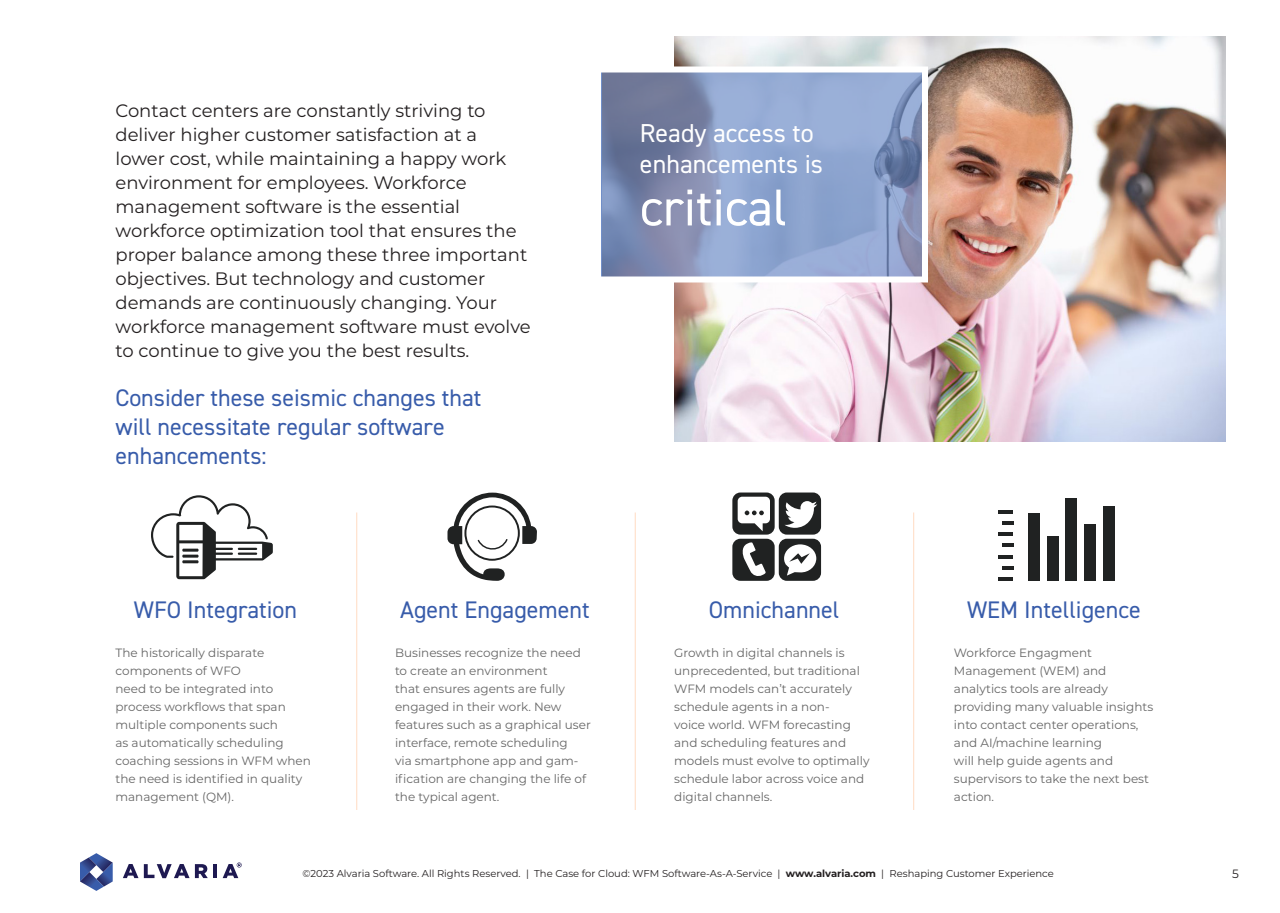
<style>
.page{position:relative;width:1280px;height:913px;background:#fff}
.page>*{position:absolute;margin:0;border:0;box-sizing:border-box;transform-origin:0 0}
.Quote_over_image{font:52px "DIN2014";color:#fff}
.Quote_over_image-2{font:26px/31.2px "DIN2014";color:#fff}
.Subhead-blu{font:24px/28.8px "DIN2014";color:#385caa}
.Body{font:18px/24px "Montserrat";color:#231f20}
.Icon_sections{font:12px/18px "Montserrat";color:#666}
.t1{font:12px "Montserrat";color:#231f20}
.t2{font:10px "Montserrat";color:#231f20}
.s1{font-weight:700}
</style>
<div class="page">
<svg style="left:123px;top:864px;width:15px;height:14px"></svg>
<svg style="left:144px;top:864px;width:64px;height:14px"></svg>
<hr style="left:213px;top:864px;width:4px;height:14px;background:#1e1951">
<svg style="left:80px;top:853px;width:33px;height:38px"></svg>
<svg style="left:223px;top:863px;width:19px;height:15px"></svg>
<svg style="left:151px;top:495px;width:122px;height:84px"></svg>
<svg style="left:448px;top:493px;width:89px;height:88px"></svg>
<svg style="left:732px;top:493px;width:89px;height:88px"></svg>
<div style="left:1103px;top:506px;width:11px;height:75px;background:#202222"></div>
<div style="left:1085px;top:525px;width:11px;height:56px;background:#202222"></div>
<div style="left:1066px;top:499px;width:11px;height:82px;background:#202222"></div>
<div style="left:1047px;top:536px;width:11px;height:45px;background:#202222"></div>
<div style="left:1028px;top:514px;width:12px;height:67px;background:#202222"></div>
<hr style="left:999px;top:577px;width:14px;height:4px;background:#202222">
<hr style="left:1002px;top:566px;width:11px;height:4px;background:#202222">
<hr style="left:999px;top:555px;width:14px;height:3px;background:#202222">
<hr style="left:1002px;top:543px;width:11px;height:4px;background:#202222">
<hr style="left:999px;top:532px;width:14px;height:4px;background:#202222">
<hr style="left:1002px;top:521px;width:11px;height:4px;background:#202222">
<hr style="left:999px;top:510px;width:14px;height:4px;background:#202222">
<hr style="left:356px;top:512px;width:1px;height:298px;background:#ff6a00">
<hr style="left:635px;top:512px;width:1px;height:298px;background:#ff6a00">
<hr style="left:913px;top:512px;width:1px;height:298px;background:#ff6a00">
<img style="left:674px;top:36px;width:552px;height:405px">
<img style="left:602px;top:73px;width:319px;height:202px">
<div style="left:595px;top:66px;width:333px;height:216px;border:6px solid #fff"></div>
<p class="Body" style="left:116px;top:98px;width:417px">Contact centers are constantly striving to deliver higher customer satisfaction at a lower cost, while maintaining a happy work environment for employees. Workforce management software is the essential workforce optimization tool that ensures the proper balance among these three important objectives. But technology and customer demands are continuously changing. Your workforce management software must evolve to continue to give you the best results.</p>
<p class="Subhead-blu" style="left:116px;top:383px;width:367px">Consider these seismic changes that will necessitate regular software enhancements:</p>
<p class="Quote_over_image-2" style="left:640px;top:117px;width:185px">Ready access to enhancements is</p>
<p class="Quote_over_image" style="left:640px;top:175px;width:149px">critical</p>
<p class="Subhead-blu" style="left:134px;top:595px;width:165px">WFO Integration</p>
<p class="Icon_sections" style="left:116px;top:643px;width:197px">The historically disparate components of WFO<br>need to be integrated into process workflows that span multiple components such<br>as automatically scheduling coaching sessions in WFM when the need is identified in quality management (QM).</p>
<p class="Subhead-blu" style="left:400px;top:595px;width:191px">Agent Engagement</p>
<p class="Icon_sections" style="left:395px;top:643px;width:197px">Businesses recognize the need to create an environment<br>that ensures agents are fully engaged in their work. New features such as a graphical user interface, remote scheduling<br>via smartphone app and gam&shy;ification are changing the life of the typical agent.</p>
<p class="Subhead-blu" style="left:709px;top:595px;width:132px">Omnichannel</p>
<p class="Icon_sections" style="left:674px;top:643px;width:197px">Growth in digital channels is unprecedented, but traditional<br>WFM models can’t accurately schedule agents in a non-<br>voice world. WFM forecasting and scheduling features and models must evolve to optimally schedule labor across voice and digital channels.</p>
<p class="Subhead-blu" style="left:967px;top:595px;width:175px">WEM Intelligence</p>
<p class="Icon_sections" style="left:954px;top:643px;width:201px">Workforce Engagment<br>Management (WEM) and analytics tools are already providing many valuable insights into contact center operations, and AI/machine learning<br>will help guide agents and supervisors to take the next best action.</p>
<p class="t2" style="left:303px;top:866px;width:753px">©2023 Alvaria Software. All Rights Reserved. | The Case for Cloud: WFM Software-As-A-Service | <span class="s1">www.alvaria.com</span> | Reshaping Customer Experience</p>
<p class="t1" style="left:1232px;top:865px;width:8px">5</p>
</div>
